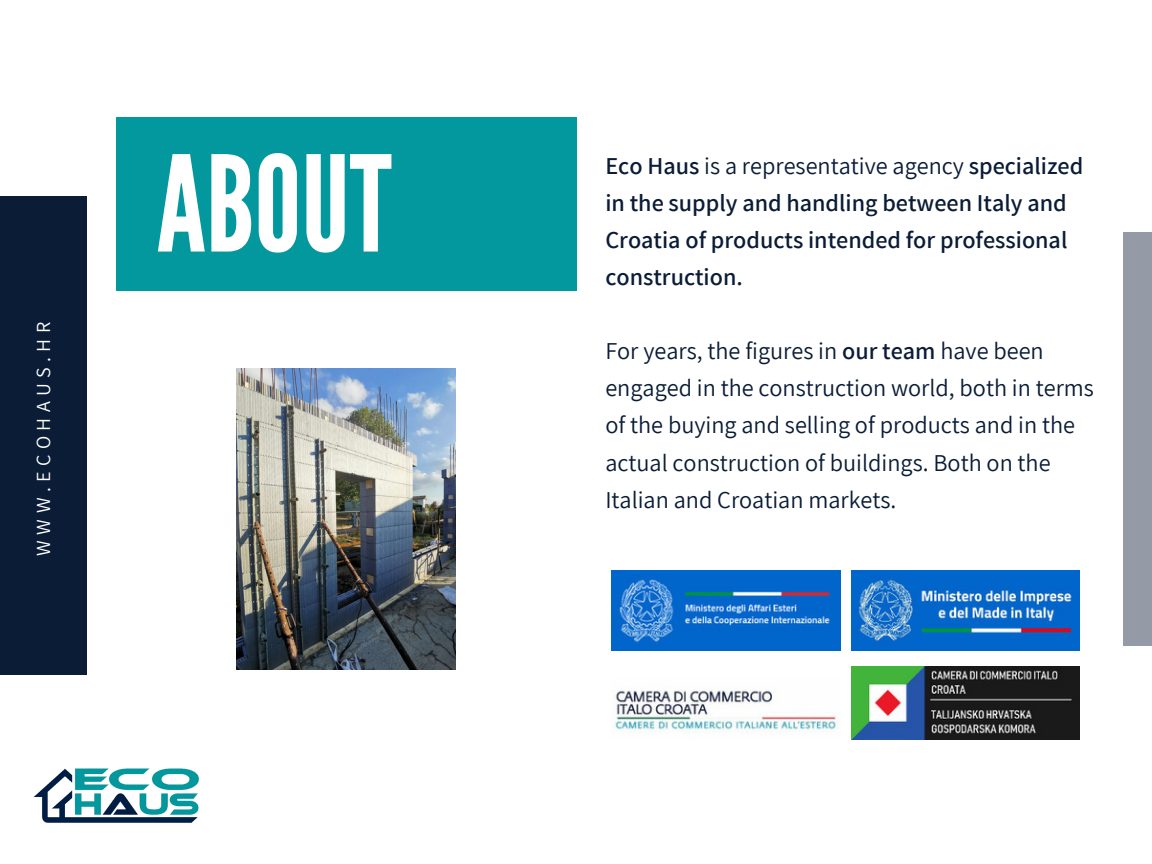
<style>
.page{position:relative;width:1152px;height:864px;background:#fff}
.page>*{position:absolute;margin:0;border:0;box-sizing:border-box;transform-origin:0 0}
.t1{font:132.6px "League Gothic";color:#fff}
.t2{font:24.15px/37.2px "Assistant";color:#0a1c36}
.t3{font:600 24.15px/37.2px "Assistant";color:#0a1c36}
.t4{font:19.95px "Assistant";letter-spacing:.27em;color:#fff}
.s1{font-weight:400}
.s2{font-weight:600}
</style>
<div class="page">
<div style="left:116px;top:117px;width:460px;height:174px;background:#03989e"></div>
<div style="left:0;top:196px;width:86px;height:479px;background:#0a1c36"></div>
<div style="left:1124px;top:232px;width:28px;height:414px;background:#949aa6"></div>
<img style="left:236px;top:368px;width:220px;height:302px">
<img style="left:612px;top:570px;width:228px;height:80px">
<img style="left:852px;top:570px;width:228px;height:80px">
<img style="left:614px;top:690px;width:224px;height:42px">
<img style="left:852px;top:667px;width:228px;height:73px">
<img style="left:33px;top:768px;width:166px;height:55px">
<p class="t4" style="left:30px;top:556px;width:235px;rotate:-90deg">WWW.ECOHAUS.HR</p>
<h1 class="t1" style="left:157px;top:128px;width:237px">ABOUT</h1>
<p class="t3" style="left:605px;top:146px;width:479px">Eco Haus <span class="s1">is a representative agency</span> specialized in the supply and handling between Italy and Croatia of products intended for professional construction.</p>
<p class="t2" style="left:605px;top:332px;width:490px">For years, the figures in <span class="s2">our team</span> have been engaged in the construction world, both in terms of the buying and selling of products and in the actual construction of buildings. Both on the Italian and Croatian markets.</p>
</div>
